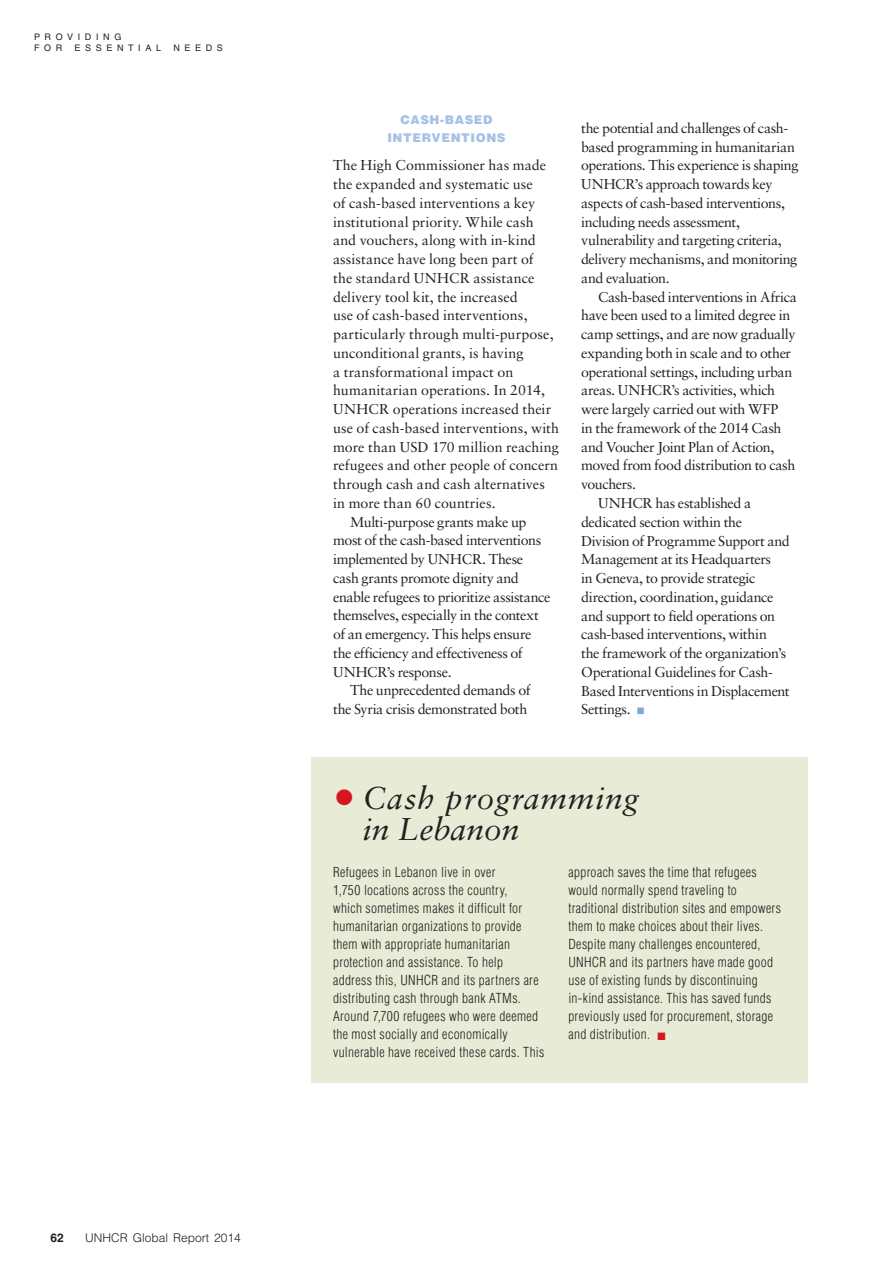
<style>
.page{position:relative;width:893px;height:1263px;background:#fff}
.page>*{position:absolute;margin:0;border:0;box-sizing:border-box;transform-origin:0 0}
.t1{font:italic 31.5px/31.5px "Sabon LT Std";letter-spacing:.02em;color:#231f20}
.t2{font:14.25px/18.8px "Sabon LT Std";letter-spacing:-.015em;color:#231f20}
.t3{font:14.25px "Sabon LT Std";letter-spacing:.005em;color:#231f20}
.t4{font:14.25px "Sabon LT Std";letter-spacing:.01em;color:#231f20}
.t5{font:14.25px "Sabon LT Std";letter-spacing:-.035em;color:#231f20}
.t6{font:300 condensed 13.5px/18px "Helvetica";letter-spacing:.025em;color:#231f20}
.t7{font:900 12px/18.8px "Helvetica";letter-spacing:.05em;color:#a5c2e5;text-align:center}
.t8{font:300 12px "Helvetica";color:#231f20}
.t9{font:700 12px "Helvetica CE";color:#231f20}
.t10{font:9px/10.8px "Helvetica CE";letter-spacing:.515em;color:#231f20}
.s1{color:#7fa8da}
.s2{font-style:normal;font-size:45px;color:#d7171f}
.s3{color:#d7171f}
</style>
<div class="page">
<div style="left:312px;top:757px;width:496px;height:326px;background:#e8ebd5"></div>
<p class="t10" style="left:34px;top:32px;width:89px">PROVIDING<br>FOR</p>
<p class="t10" style="left:75px;top:43px;width:88px">ESSENTIAL</p>
<p class="t10" style="left:173px;top:43px;width:51px">NEEDS</p>
<p class="t9" style="left:50px;top:1230px;width:15px">62</p>
<p class="t8" style="left:85px;top:1230px;width:157px">UNHCR Global Report 2014</p>
<p class="t7" style="left:387px;top:110px;width:120px">CASH-BASED<br>INTERVENTIONS</p>
<p class="t3" style="left:333px;top:157px;width:214px">The High Commissioner has made</p>
<p class="t3" style="left:333px;top:176px;width:201px">the expanded and systematic use</p>
<p class="t2" style="left:333px;top:193px;width:204px">of cash-based interventions a key</p>
<p class="t4" style="left:333px;top:213px;width:202px">institutional priority. While cash</p>
<p class="t2" style="left:333px;top:231px;width:204px">and vouchers, along with in-kind</p>
<p class="t3" style="left:333px;top:251px;width:202px">assistance have long been part of</p>
<p class="t4" style="left:333px;top:269px;width:203px">the standard UNHCR assistance</p>
<p class="t3" style="left:333px;top:288px;width:186px">delivery tool kit, the increased</p>
<p class="t3" style="left:333px;top:307px;width:196px">use of cash-based interventions,</p>
<p class="t4" style="left:333px;top:326px;width:222px">particularly through multi-purpose,</p>
<p class="t3" style="left:333px;top:344px;width:192px">unconditional grants, is having</p>
<p class="t2" style="left:333px;top:362px;width:182px">a transformational impact on</p>
<p class="t4" style="left:333px;top:382px;width:213px">humanitarian operations. In 2014,</p>
<p class="t3" style="left:333px;top:401px;width:220px">UNHCR operations increased their</p>
<p class="t3" style="left:333px;top:419px;width:228px">use of cash-based interventions, with</p>
<p class="t4" style="left:333px;top:438px;width:227px">more than USD 170 million reaching</p>
<p class="t2" style="left:333px;top:456px;width:226px">refugees and other people of concern</p>
<p class="t3" style="left:333px;top:476px;width:213px">through cash and cash alternatives</p>
<p class="t3" style="left:333px;top:494px;width:164px">in more than 60 countries.</p>
<p class="t2" style="left:350px;top:512px;width:178px">Multi-purpose grants make up</p>
<p class="t2" style="left:333px;top:531px;width:210px">most of the cash-based interventions</p>
<p class="t2" style="left:333px;top:550px;width:192px">implemented by UNHCR. These</p>
<p class="t2" style="left:333px;top:568px;width:187px">cash grants promote dignity and</p>
<p class="t2" style="left:333px;top:587px;width:219px">enable refugees to prioritize assistance</p>
<p class="t2" style="left:333px;top:606px;width:207px">themselves, especially in the context</p>
<p class="t2" style="left:333px;top:625px;width:200px">of an emergency. This helps ensure</p>
<p class="t2" style="left:333px;top:643px;width:191px">the efficiency and effectiveness of</p>
<p class="t2" style="left:333px;top:662px;width:120px">UNHCR’s response.</p>
<p class="t2" style="left:350px;top:681px;width:182px">The unprecedented demands of</p>
<p class="t2" style="left:333px;top:700px;width:196px">the Syria crisis demonstrated both</p>
<p class="t2" style="left:581px;top:118px;width:219px">the potential and challenges of cash&shy;based programming in humanitarian operations. This experience is shaping UNHCR’s approach towards key aspects of cash-based interventions, including needs assessment, vulnerability and targeting criteria, delivery mechanisms, and monitoring and evaluation.</p>
<p class="t2" style="left:598px;top:287px;width:200px">Cash-based interventions in Africa</p>
<p class="t2" style="left:581px;top:306px;width:211px">have been used to a limited degree in</p>
<p class="t2" style="left:581px;top:325px;width:216px">camp settings, and are now gradually</p>
<p class="t2" style="left:581px;top:343px;width:211px">expanding both in scale and to other</p>
<p class="t2" style="left:581px;top:362px;width:213px">operational settings, including urban</p>
<p class="t2" style="left:581px;top:381px;width:196px">areas. UNHCR’s activities, which</p>
<p class="t2" style="left:581px;top:400px;width:199px">were largely carried out with WFP</p>
<p class="t2" style="left:581px;top:418px;width:202px">in the framework of the 2014 Cash</p>
<p class="t2" style="left:581px;top:437px;width:195px">and Voucher Joint Plan of Action,</p>
<p class="t2" style="left:581px;top:456px;width:216px">moved from food distribution to cash</p>
<p class="t2" style="left:581px;top:475px;width:56px">vouchers.</p>
<p class="t2" style="left:598px;top:493px;width:155px">UNHCR has established a</p>
<p class="t2" style="left:581px;top:512px;width:162px">dedicated section within the</p>
<p class="t2" style="left:581px;top:531px;width:210px">Division of Programme Support and</p>
<p class="t2" style="left:581px;top:550px;width:191px">Management at its Headquarters</p>
<p class="t2" style="left:581px;top:568px;width:176px">in Geneva, to provide strategic</p>
<p class="t2" style="left:581px;top:587px;width:194px">direction, coordination, guidance</p>
<p class="t5" style="left:581px;top:607px;width:196px">and support to field operations on</p>
<p class="t2" style="left:581px;top:625px;width:187px">cash-based interventions, within</p>
<p class="t2" style="left:581px;top:643px;width:207px">the framework of the organization’s</p>
<p class="t2" style="left:581px;top:662px;width:193px">Operational Guidelines for Cash-</p>
<p class="t2" style="left:581px;top:681px;width:210px">Based Interventions in Displacement</p>
<p class="t2" style="left:581px;top:700px;width:65px">Settings. <span class="s1">■</span></p>
<h1 class="t1" style="left:363px;top:782px;width:278px;text-indent:-30px"><span class="s2">•</span> Cash programming in Lebanon</h1>
<p class="t6" style="left:333px;top:863px;width:213px">Refugees in Lebanon live in over<br>1,750 locations across the country,<br>which sometimes makes it difficult for humanitarian organizations to provide them with appropriate humanitarian protection and assistance. To help address this, UNHCR and its partners are distributing cash through bank ATMs.<br>Around 7,700 refugees who were deemed the most socially and economically vulnerable have received these cards. This</p>
<p class="t6" style="left:568px;top:863px;width:214px">approach saves the time that refugees would normally spend traveling to traditional distribution sites and empowers them to make choices about their lives.<br>Despite many challenges encountered, UNHCR and its partners have made good use of existing funds by discontinuing in-kind assistance. This has saved funds previously used for procurement, storage and distribution. <span class="s3">■</span></p>
</div>
